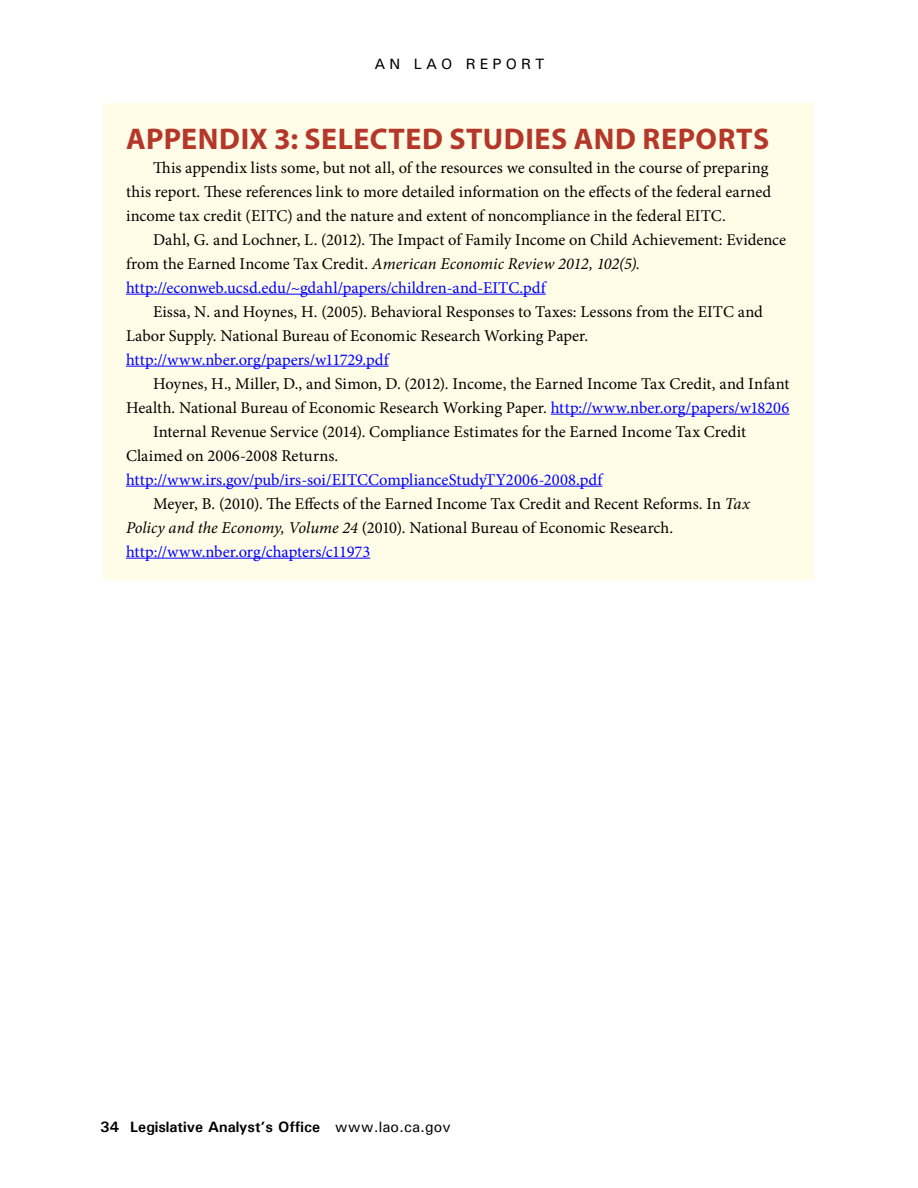
<style>
.page{position:relative;width:918px;height:1188px;background:#fff}
.page>*{position:absolute;margin:0;border:0;box-sizing:border-box;transform-origin:0 0}
.t1{font:700 30px "Myriad Pro";letter-spacing:.015em;color:#b4372a}
.t2{font:16.5px/24px "Minion Pro";color:#000}
.t3{font:16.5px "Minion Pro";color:#00f}
.t4{font:700 15px "Univers";color:#000}
.t5{font:500 15px "Univers";letter-spacing:.28em;color:#000}
.s1{font-style:italic}
.s2{color:#00f}
.s3{font-weight:500}
</style>
<div class="page">
<div style="left:104px;top:104px;width:710px;height:476px;background:#fffde7"></div>
<hr style="left:126px;top:294px;width:420px;height:1px;background:#00f">
<hr style="left:126px;top:366px;width:263px;height:1px;background:#00f">
<hr style="left:551px;top:414px;width:238px;height:1px;background:#00f">
<hr style="left:126px;top:486px;width:476px;height:1px;background:#00f">
<hr style="left:126px;top:558px;width:244px;height:1px;background:#00f">
<p class="t5" style="left:374px;top:55px;width:172px">AN LAO REPORT</p>
<h1 class="t1" style="left:126px;top:119px;width:645px">APPENDIX 3: SELECTED STUDIES AND REPORTS</h1>
<p class="t2" style="left:126px;top:155px;width:647px;text-indent:27px">This appendix lists some, but not all, of the resources we consulted in the course of preparing this report. These references link to more detailed information on the effects of the federal earned income tax credit (EITC) and the nature and extent of noncompliance in the federal EITC.</p>
<p class="t2" style="left:126px;top:227px;width:662px;text-indent:27px">Dahl, G. and Lochner, L. (2012). The Impact of Family Income on Child Achievement: Evidence from the Earned Income Tax Credit. <span class="s1">American Economic Review 2012, 102(5). </span><span class="s2">http://econweb.ucsd.edu/~gdahl/papers/children-and-EITC.pdf</span></p>
<p class="t2" style="left:126px;top:299px;width:638px;text-indent:27px">Eissa, N. and Hoynes, H. (2005). Behavioral Responses to Taxes: Lessons from the EITC and<br>Labor Supply. National Bureau of Economic Research Working Paper.</p>
<p class="t3" style="left:126px;top:348px;width:264px">http://www.nber.org/papers/w11729.pdf</p>
<p class="t2" style="left:153px;top:371px;width:638px">Hoynes, H., Miller, D., and Simon, D. (2012). Income, the Earned Income Tax Credit, and Infant</p>
<p class="t2" style="left:126px;top:395px;width:665px">Health. National Bureau of Economic Research Working Paper. <span class="s2">http://www.nber.org/papers/w18206</span></p>
<p class="t2" style="left:153px;top:419px;width:595px">Internal Revenue Service (2014). Compliance Estimates for the Earned Income Tax Credit</p>
<p class="t2" style="left:126px;top:443px;width:214px">Claimed on 2006-2008 Returns.</p>
<p class="t3" style="left:126px;top:468px;width:478px">http://www.irs.gov/pub/irs-soi/EITCComplianceStudyTY2006-2008.pdf</p>
<p class="t2" style="left:153px;top:491px;width:598px">Meyer, B. (2010). The Effects of the Earned Income Tax Credit and Recent Reforms. In <span class="s1">Tax</span></p>
<p class="t2" style="left:126px;top:515px;width:549px"><span class="s1">Policy and the Economy, Volume 24</span> (2010). National Bureau of Economic Research.</p>
<p class="t3" style="left:126px;top:540px;width:246px">http://www.nber.org/chapters/c11973</p>
<p class="t4" style="left:100px;top:1118px;width:352px">34 Legislative Analyst’s Office <span class="s3">www.lao.ca.gov</span></p>
</div>
